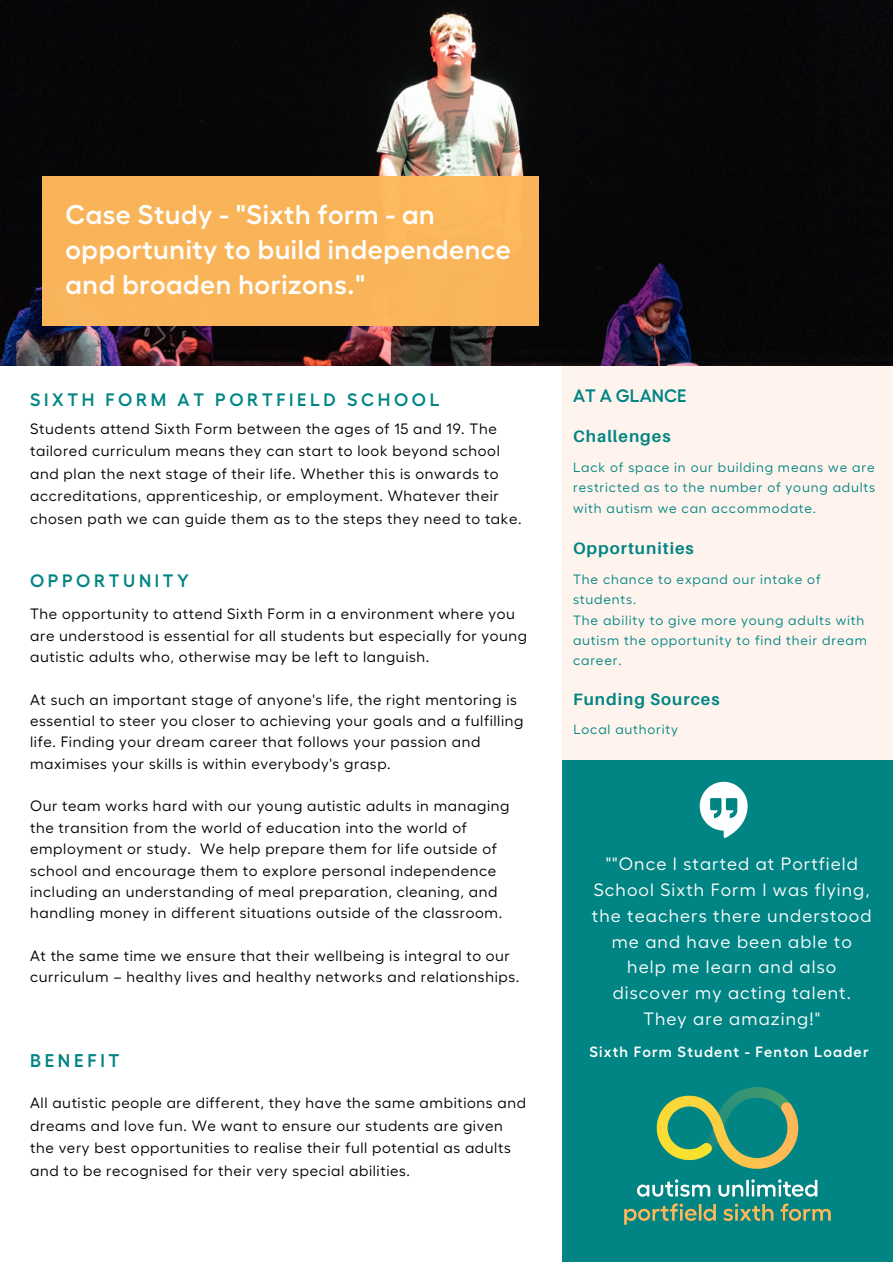
<style>
.page{position:relative;width:893px;height:1264px;background:#fff}
.page>*{position:absolute;margin:0;border:0;box-sizing:border-box;transform-origin:0 0}
.t1{font:600 27px/34.8px "Fellix";letter-spacing:.02em;color:#fff}
.t2{font:600 18.3px "Fellix";letter-spacing:.2em;color:#008584}
.t3{font:600 18px "Fellix";letter-spacing:.2em;color:#008584}
.t4{font:600 18px "Fellix";color:#008584}
.t5{font:17.85px/25.8px "Fellix";letter-spacing:.06em;color:#fff;text-align:center}
.t6{font:700 16.5px "Aileron";letter-spacing:.06em;color:#008584}
.t7{font:15px/21.3px "Fellix";letter-spacing:.04em;color:#000}
.t8{font:600 14.85px "Fellix";letter-spacing:.08em;color:#fff}
.t9{font:13.5px/20.2px "Fellix";letter-spacing:.06em;color:#008584}
</style>
<div class="page">
<div style="left:562px;top:365px;width:330px;height:395px;background:#fff4ed"></div>
<div style="left:562px;top:760px;width:330px;height:502px;background:#008584"></div>
<svg style="left:699px;top:781px;width:48px;height:57px"></svg>
<img style="left:0;top:0;width:892px;height:365px">
<div style="left:43px;top:176px;width:496px;height:149px;background:#ffb95b"></div>
<img style="left:624px;top:1087px;width:207px;height:138px">
<p class="t1" style="left:66px;top:197px;width:447px">Case Study - "Sixth form - an opportunity to build independence and broaden horizons."</p>
<p class="t3" style="left:30px;top:389px;width:411px">SIXTH FORM AT PORTFIELD SCHOOL</p>
<p class="t7" style="left:30px;top:417px;width:493px;line-height:22.5px">Students attend Sixth Form between the ages of 15 and 19. The tailored curriculum means they can start to look beyond school and plan the next stage of their life. Whether this is onwards to accreditations, apprenticeship, or employment. Whatever their chosen path we can guide them as to the steps they need to take.</p>
<p class="t3" style="left:30px;top:570px;width:160px">OPPORTUNITY</p>
<p class="t7" style="left:30px;top:603px;width:498px">The opportunity to attend Sixth Form in a environment where you are understood is essential for all students but especially for young autistic adults who, otherwise may be left to languish.</p>
<p class="t7" style="left:30px;top:688px;width:495px">At such an important stage of anyone's life, the right mentoring is essential to steer you closer to achieving your goals and a fulfilling life. Finding your dream career that follows your passion and maximises your skills is within everybody's grasp.</p>
<p class="t7" style="left:30px;top:795px;width:481px">Our team works hard with our young autistic adults in managing the transition from the world of education into the world of employment or study. We help prepare them for life outside of school and encourage them to explore personal independence including an understanding of meal preparation, cleaning, and handling money in different situations outside of the classroom.</p>
<p class="t7" style="left:30px;top:945px;width:490px">At the same time we ensure that their wellbeing is integral to our curriculum – healthy lives and healthy networks and relationships.</p>
<p class="t2" style="left:30px;top:1050px;width:91px">BENEFIT</p>
<p class="t7" style="left:30px;top:1091px;width:497px;line-height:22.5px">All autistic people are different, they have the same ambitions and dreams and love fun. We want to ensure our students are given the very best opportunities to realise their full potential as adults and to be recognised for their very special abilities.</p>
<p class="t4" style="left:573px;top:385px;width:115px">AT A GLANCE</p>
<p class="t6" style="left:573px;top:426px;width:99px">Challenges</p>
<p class="t9" style="left:573px;top:457px;width:304px;text-align:justify">Lack of space in our building means we are restricted as to the number of young adults with autism we can accommodate.</p>
<p class="t6" style="left:573px;top:538px;width:122px">Opportunities</p>
<p class="t9" style="left:573px;top:569px;width:249px">The chance to expand our intake of students.</p>
<p class="t9" style="left:573px;top:609px;width:295px">The ability to give more young adults with autism the opportunity to find their dream career.</p>
<p class="t6" style="left:573px;top:689px;width:148px">Funding Sources</p>
<p class="t9" style="left:573px;top:719px;width:106px">Local authority</p>
<p class="t5" style="left:592px;top:850px;width:281px">""Once I started at Portfield<br>School Sixth Form I was flying, the teachers there understood me and have been able to help me learn and also discover my acting talent.<br>They are amazing!"</p>
<p class="t8" style="left:589px;top:1043px;width:281px">Sixth Form Student - Fenton Loader</p>
</div>
